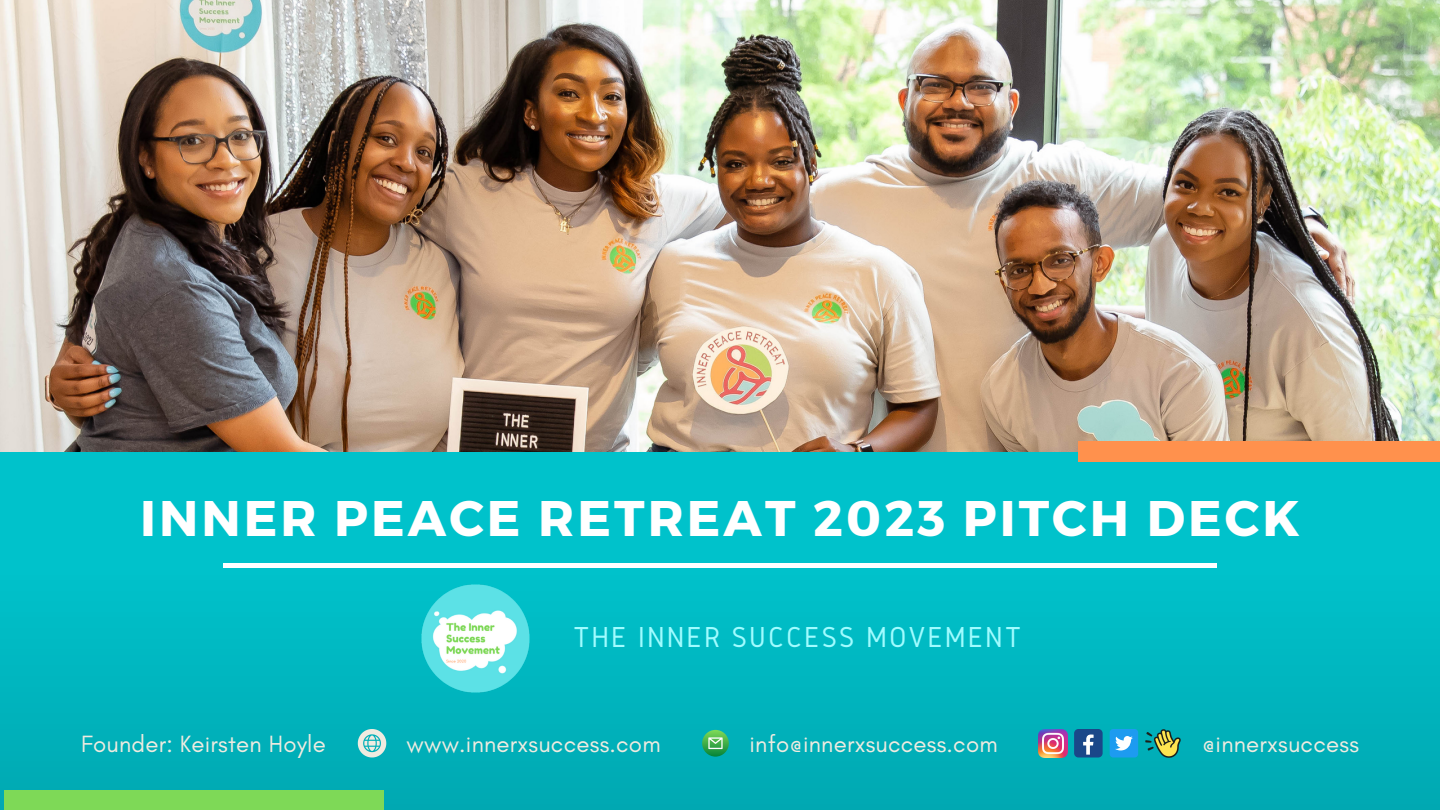
<style>
.page{position:relative;width:1440px;height:810px;background:#fff}
.page>*{position:absolute;margin:0;border:0;box-sizing:border-box;transform-origin:0 0}
.t1{font:700 50px "Montserrat";letter-spacing:.06em;color:#fff}
.t2{font:30px "Gidole";letter-spacing:.07em;color:#a0fcff}
.t3{font:24px "Glacial Indifference";letter-spacing:.01em;color:#efebe0}
</style>
<div class="page">
<svg style="left:0;top:452px;width:1440px;height:358px;background:#00b9c2"></svg>
<img style="left:0;top:0;width:1440px;height:452px">
<div style="left:4px;top:790px;width:380px;height:20px;background:#7ed957"></div>
<hr style="left:223px;top:564px;width:994px;height:4px;background:#fff">
<div style="left:1079px;top:442px;width:361px;height:20px;background:#ff914d"></div>
<img style="left:1039px;top:729px;width:28px;height:29px">
<div style="left:1074px;top:729px;width:29px;height:28px;background:#1a4789;border-radius:4px"></div>
<svg style="left:1083px;top:735px;width:11px;height:20px"></svg>
<div style="left:1110px;top:729px;width:28px;height:28px;background:#1d9bf0;border-radius:4px"></div>
<svg style="left:1115px;top:736px;width:18px;height:14px"></svg>
<img style="left:1145px;top:729px;width:35px;height:29px">
<svg style="left:702px;top:730px;width:27px;height:27px"></svg>
<svg style="left:708px;top:737px;width:15px;height:12px"></svg>
<svg style="left:358px;top:729px;width:28px;height:28px"></svg>
<img style="left:419px;top:579px;width:115px;height:118px">
<h1 class="t1" style="left:140px;top:486px;width:1161px">INNER PEACE RETREAT 2023 PITCH DECK</h1>
<p class="t2" style="left:573px;top:621px;width:449px">THE INNER SUCCESS MOVEMENT</p>
<p class="t3" style="left:81px;top:729px;width:246px">Founder: Keirsten Hoyle</p>
<p class="t3" style="left:406px;top:729px;width:256px">www.innerxsuccess.com</p>
<p class="t3" style="left:750px;top:729px;width:250px">info@innerxsuccess.com</p>
<p class="t3" style="left:1202px;top:729px;width:158px">@innerxsuccess</p>
</div>
